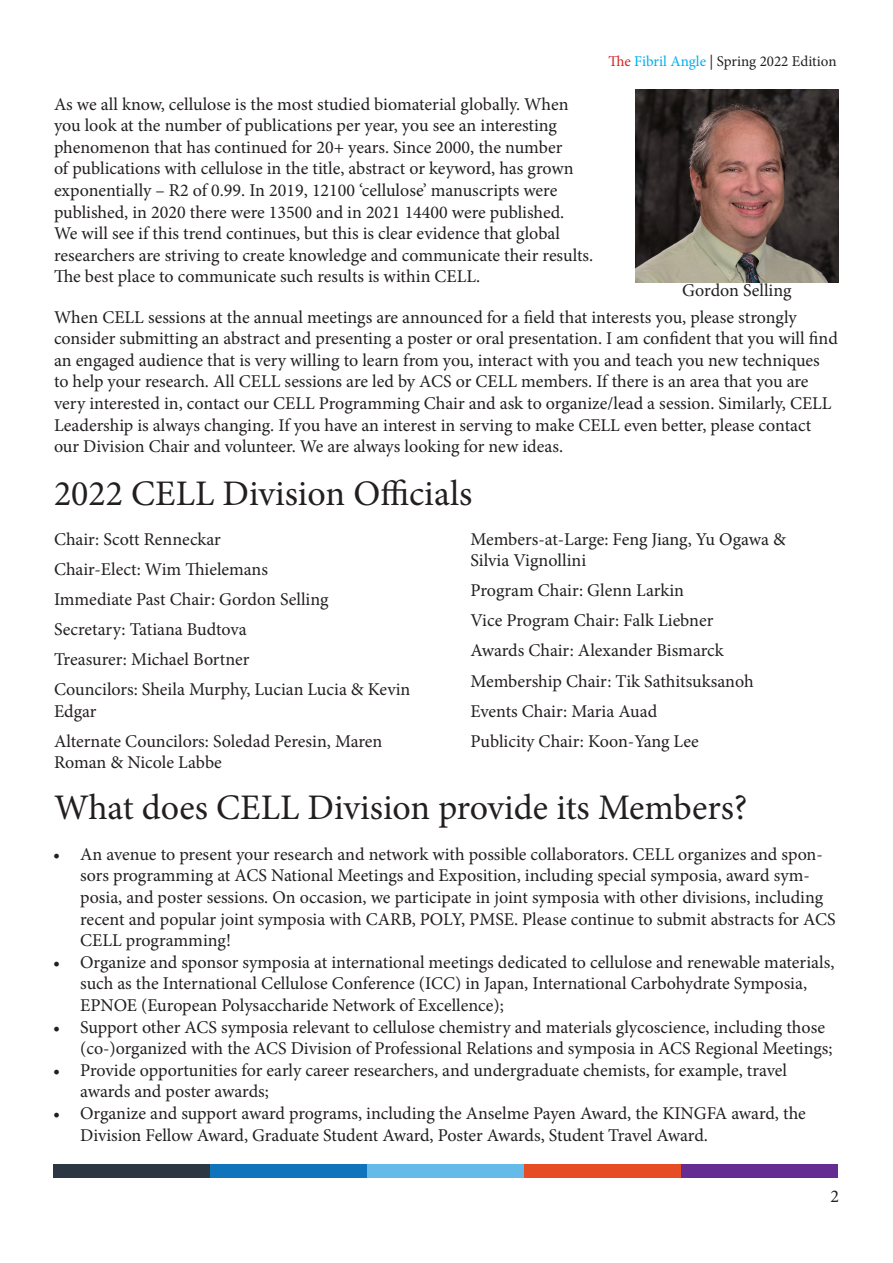
<style>
.page{position:relative;width:893px;height:1263px;background:#fff}
.page>*{position:absolute;margin:0;border:0;box-sizing:border-box;transform-origin:0 0}
.t1{font:36px "Minion Pro";color:#231f20}
.t2{font:18px/21.6px "Minion Pro";color:#231f20}
.t3{font:15px "Minion Pro";color:#231f20}
.s1{color:#d1232a}
.s2{color:#00aeef}
</style>
<div class="page">
<div style="left:53px;top:1164px;width:157px;height:14px;background:#2b3743"></div>
<div style="left:210px;top:1164px;width:157px;height:14px;background:#1074bc"></div>
<div style="left:367px;top:1164px;width:157px;height:14px;background:#64bae9"></div>
<div style="left:524px;top:1164px;width:157px;height:14px;background:#e64d25"></div>
<div style="left:681px;top:1164px;width:157px;height:14px;background:#652d91"></div>
<img style="left:636px;top:89px;width:203px;height:193px">
<p class="t3" style="left:608px;top:51px;width:230px"><span class="s1">The</span> <span class="s2">Fibril Angle</span> | Spring 2022 Edition</p>
<p class="t2" style="left:54px;top:93px;width:541px">As we all know, cellulose is the most studied biomaterial globally. When you look at the number of publications per year, you see an interesting phenomenon that has continued for 20+ years. Since 2000, the number<br>of publications with cellulose in the title, abstract or keyword, has grown exponentially – R2 of 0.99. In 2019, 12100 ‘cellulose’ manuscripts were published, in 2020 there were 13500 and in 2021 14400 were published.<br>We will see if this trend continues, but this is clear evidence that global researchers are striving to create knowledge and communicate their results.<br>The best place to communicate such results is within CELL.</p>
<p class="t2" style="left:682px;top:279px;width:111px">Gordon Selling</p>
<p class="t2" style="left:54px;top:306px;width:785px">When CELL sessions at the annual meetings are announced for a field that interests you, please strongly consider submitting an abstract and presenting a poster or oral presentation. I am confident that you will find an engaged audience that is very willing to learn from you, interact with you and teach you new techniques to help your research. All CELL sessions are led by ACS or CELL members. If there is an area that you are very interested in, contact our CELL Programming Chair and ask to organize/lead a session. Similarly, CELL Leadership is always changing. If you have an interest in serving to make CELL even better, please contact our Division Chair and volunteer. We are always looking for new ideas.</p>
<p class="t1" style="left:54px;top:469px;width:420px">2022 CELL Division Officials</p>
<p class="t2" style="left:470px;top:528px;width:317px">Members-at-Large: Feng Jiang, Yu Ogawa &amp;<br>Silvia Vignollini</p>
<p class="t2" style="left:470px;top:580px;width:215px">Program Chair: Glenn Larkin</p>
<p class="t2" style="left:470px;top:610px;width:244px">Vice Program Chair: Falk Liebner</p>
<p class="t2" style="left:470px;top:640px;width:255px">Awards Chair: Alexander Bismarck</p>
<p class="t2" style="left:470px;top:670px;width:285px">Membership Chair: Tik Sathitsuksanoh</p>
<p class="t2" style="left:470px;top:700px;width:188px">Events Chair: Maria Auad</p>
<p class="t2" style="left:470px;top:730px;width:230px">Publicity Chair: Koon-Yang Lee</p>
<p class="t2" style="left:54px;top:528px;width:168px">Chair: Scott Renneckar</p>
<p class="t2" style="left:54px;top:558px;width:215px">Chair-Elect: Wim Thielemans</p>
<p class="t2" style="left:54px;top:588px;width:276px">Immediate Past Chair: Gordon Selling</p>
<p class="t2" style="left:54px;top:618px;width:194px">Secretary: Tatiana Budtova</p>
<p class="t2" style="left:54px;top:648px;width:197px">Treasurer: Michael Bortner</p>
<p class="t2" style="left:54px;top:679px;width:358px">Councilors: Sheila Murphy, Lucian Lucia &amp; Kevin<br>Edgar</p>
<p class="t2" style="left:54px;top:730px;width:330px">Alternate Councilors: Soledad Peresin, Maren<br>Roman &amp; Nicole Labbe</p>
<p class="t1" style="left:54px;top:783px;width:695px">What does CELL Division provide its Members?</p>
<p class="t2" style="left:80px;top:843px;width:757px;text-indent:-27px">• An avenue to present your research and network with possible collaborators. CELL organizes and spon&shy;sors programming at ACS National Meetings and Exposition, including special symposia, award sym&shy;posia, and poster sessions. On occasion, we participate in joint symposia with other divisions, including recent and popular joint symposia with CARB, POLY, PMSE. Please continue to submit abstracts for ACS CELL programming!</p>
<p class="t2" style="left:80px;top:951px;width:756px;text-indent:-27px">• Organize and sponsor symposia at international meetings dedicated to cellulose and renewable materials, such as the International Cellulose Conference (ICC) in Japan, International Carbohydrate Symposia,<br>EPNOE (European Polysaccharide Network of Excellence);</p>
<p class="t2" style="left:80px;top:1016px;width:754px;text-indent:-27px">• Support other ACS symposia relevant to cellulose chemistry and materials glycoscience, including those (co-)organized with the ACS Division of Professional Relations and symposia in ACS Regional Meetings;</p>
<p class="t2" style="left:80px;top:1059px;width:708px;text-indent:-27px">• Provide opportunities for early career researchers, and undergraduate chemists, for example, travel awards and poster awards;</p>
<p class="t2" style="left:80px;top:1102px;width:727px;text-indent:-27px">• Organize and support award programs, including the Anselme Payen Award, the KINGFA award, the<br>Division Fellow Award, Graduate Student Award, Poster Awards, Student Travel Award.</p>
<p class="t2" style="left:830px;top:1185px;width:10px">2</p>
</div>
